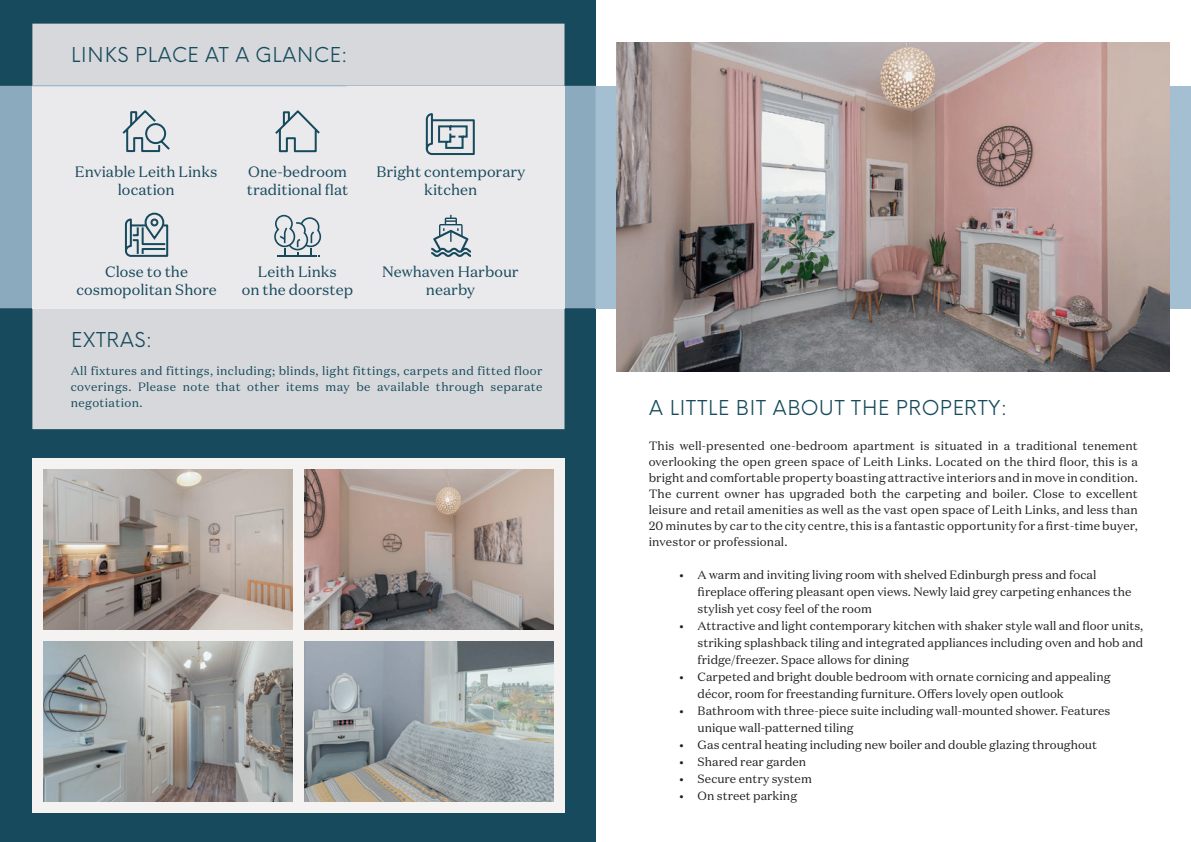
<style>
.page{position:relative;width:1191px;height:842px;background:#fff}
.page>*{position:absolute;margin:0;border:0;box-sizing:border-box;transform-origin:0 0}
.t1{font:20px "Coulters Neue Einstellung";letter-spacing:.01em;color:#164a5c}
.t2{font:15px/18px "Domaine Text";color:#164a5c;text-align:center}
.t3{font:12px/16px "Domaine Text";color:#231f20}
.t4{font:12px/16px "Domaine Text";letter-spacing:.03em;color:#164a5c;text-align:justify}
</style>
<div class="page">
<div style="left:0;top:0;width:595px;height:842px;background:#164a5c"></div>
<img style="left:303px;top:641px;width:251px;height:161px">
<img style="left:43px;top:469px;width:250px;height:333px">
<img style="left:303px;top:469px;width:251px;height:161px">
<div style="left:293px;top:458px;width:10px;height:355px;background:#f5f2f2"></div>
<div style="left:32px;top:458px;width:11px;height:355px;background:#f5f2f2"></div>
<div style="left:554px;top:458px;width:10px;height:355px;background:#f5f2f2"></div>
<div style="left:32px;top:458px;width:532px;height:11px;background:#f5f2f2"></div>
<div style="left:32px;top:802px;width:532px;height:11px;background:#f5f2f2"></div>
<div style="left:32px;top:630px;width:532px;height:11px;background:#f5f2f2"></div>
<div style="left:595px;top:86px;width:596px;height:222px;background:#a4bed2"></div>
<div style="left:0;top:86px;width:595px;height:222px;background:#8caabe"></div>
<img style="left:617px;top:42px;width:552px;height:329px">
<div style="left:32px;top:24px;width:532px;height:405px;background:#d7d8dc"></div>
<div style="left:32px;top:86px;width:532px;height:222px;background:#eae9ec"></div>
<svg style="left:274px;top:215px;width:47px;height:42px"></svg>
<svg style="left:124px;top:212px;width:45px;height:45px"></svg>
<svg style="left:122px;top:110px;width:48px;height:43px"></svg>
<svg style="left:425px;top:113px;width:50px;height:42px"></svg>
<hr style="left:32px;top:85px;width:315px;height:1px;background:#9bb8ce">
<svg style="left:275px;top:110px;width:45px;height:43px"></svg>
<svg style="left:431px;top:215px;width:40px;height:42px"></svg>
<h1 class="t1" style="left:71px;top:37px;width:278px">LINKS PLACE AT A GLANCE:</h1>
<p class="t2" style="left:75px;top:162px;width:144px">Enviable Leith Links location</p>
<p class="t2" style="left:247px;top:163px;width:103px;text-align:left">One-bedroom traditional flat</p>
<p class="t2" style="left:376px;top:163px;width:150px">Bright contemporary kitchen</p>
<p class="t2" style="left:242px;top:263px;width:113px">Leith Links<br>on the doorstep</p>
<p class="t2" style="left:382px;top:263px;width:138px">Newhaven Harbour nearby</p>
<p class="t2" style="left:76px;top:263px;width:142px">Close to the cosmopolitan Shore</p>
<h1 class="t1" style="left:71px;top:322px;width:83px">EXTRAS:</h1>
<p class="t4" style="left:71px;top:362px;width:473px">All fixtures and fittings, including; blinds, light fittings, carpets and fitted floor coverings. Please note that other items may be available through separate negotiation.</p>
<h1 class="t1" style="left:649px;top:390px;width:360px">A LITTLE BIT ABOUT THE PROPERTY:</h1>
<p class="t3" style="left:648px;top:437px;width:491px;text-align:justify">This well-presented one-bedroom apartment is situated in a traditional tenement overlooking the open green space of Leith Links. Located on the third floor, this is a bright and comfortable property boasting attractive interiors and in move in condition.<br>The current owner has upgraded both the carpeting and boiler. Close to excellent leisure and retail amenities as well as the vast open space of Leith Links, and less than 20 minutes by car to the city centre, this is a fantastic opportunity for a first-time buyer, investor or professional.</p>
<p class="t3" style="left:697px;top:566px;width:435px;line-height:17px;text-indent:-18px">• A warm and inviting living room with shelved Edinburgh press and focal fireplace offering pleasant open views. Newly laid grey carpeting enhances the stylish yet cosy feel of the room</p>
<p class="t3" style="left:697px;top:617px;width:447px;line-height:17px;text-align:justify;text-indent:-18px">• Attractive and light contemporary kitchen with shaker style wall and floor units, striking splashback tiling and integrated appliances including oven and hob and fridge/freezer. Space allows for dining</p>
<p class="t3" style="left:697px;top:668px;width:414px;line-height:17px;text-indent:-18px">• Carpeted and bright double bedroom with ornate cornicing and appealing décor, room for freestanding furniture. Offers lovely open outlook</p>
<p class="t3" style="left:697px;top:702px;width:414px;line-height:17px;text-indent:-18px">• Bathroom with three-piece suite including wall-mounted shower. Features unique wall-patterned tiling</p>
<p class="t3" style="left:679px;top:737px;width:419px">• Gas central heating including new boiler and double glazing throughout</p>
<p class="t3" style="left:679px;top:754px;width:128px">• Shared rear garden</p>
<p class="t3" style="left:679px;top:771px;width:134px">• Secure entry system</p>
<p class="t3" style="left:679px;top:788px;width:119px">• On street parking</p>
</div>
